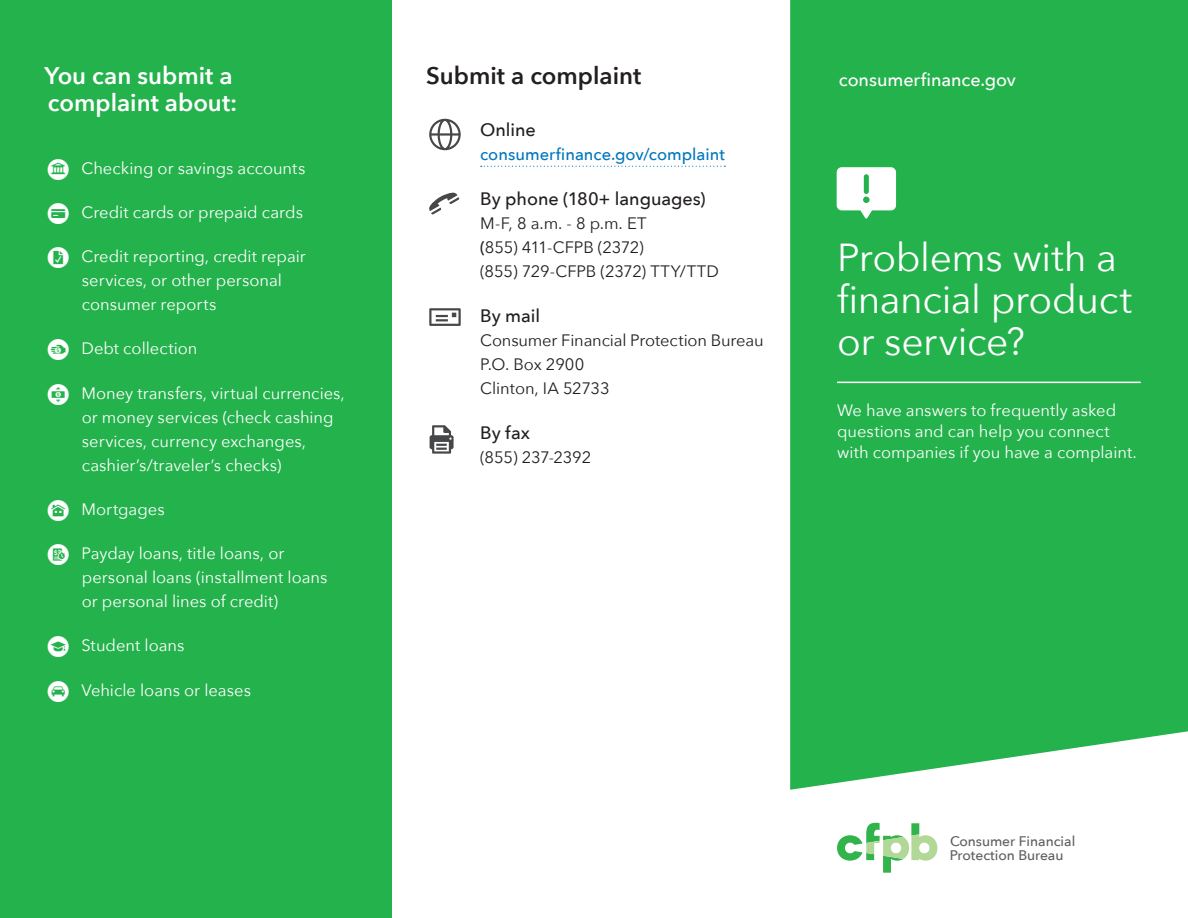
<style>
.page{position:relative;width:1188px;height:918px;background:#fff}
.page>*{position:absolute;margin:0;border:0;box-sizing:border-box;transform-origin:0 0}
.header_2_w__rule-whi{font:39px/42px "Avenir Next";letter-spacing:-.01em;color:#fff}
.H3_regular{font:600 24px/27px "Avenir Next";color:#fff}
.H3_regular-2{font:600 24px "Avenir Next";color:#231f20}
.H6__followed_by_a_li{font:500 18px "Avenir Next";letter-spacing:-.005em;color:#231f20}
.H6_regular{font:500 18px "Avenir Next";letter-spacing:-.005em;color:#fff}
.paragraph{font:16.5px/24px "Avenir Next";color:#fff}
.subheader__after_H2{font:16.5px/21px "Avenir Next";color:#fff}
.paragraph_with_inden{font:16.5px/24px "Avenir Next";letter-spacing:-.01em;color:#231f20}
.H6__followed_by_a_li-2{font:16.5px/24px "Avenir Next";letter-spacing:-.01em;color:#231f20}
.paragraph_with_inden-2{font:500 16.5px "Avenir Next";color:#0076be}
.t1{font:500 13.8px/14.5px "Avenir Next";color:#5f5f62}
.s1{font-weight:500}
</style>
<div class="page">
<div style="left:790px;top:0;width:398px;height:790px;background:#23b24b"></div>
<div style="left:0;top:0;width:392px;height:918px;background:#23b24b"></div>
<svg style="left:837px;top:823px;width:100px;height:50px"></svg>
<hr style="left:837px;top:382px;width:304px;height:1px;background:#fff">
<svg style="left:481px;top:166px;width:244px;height:1px"></svg>
<svg style="left:429px;top:119px;width:32px;height:31px"></svg>
<svg style="left:429px;top:193px;width:30px;height:22px"></svg>
<svg style="left:429px;top:308px;width:32px;height:18px"></svg>
<svg style="left:430px;top:425px;width:24px;height:29px"></svg>
<div style="left:837px;top:167px;width:59px;height:52px;background:#23b24b"></div>
<p class="H3_regular" style="left:45px;top:62px;width:194px">You can submit a complaint about:</p>
<p class="paragraph" style="left:81px;top:155px;width:225px">Checking or savings accounts</p>
<p class="paragraph" style="left:81px;top:199px;width:223px">Credit cards or prepaid cards</p>
<p class="paragraph" style="left:81px;top:244px;width:226px">Credit reporting, credit repair services, or other personal consumer reports</p>
<p class="paragraph" style="left:81px;top:336px;width:118px">Debt collection</p>
<p class="paragraph" style="left:81px;top:380px;width:265px">Money transfers, virtual currencies, or money services (check cashing services, currency exchanges, cashier’s/traveler’s checks)</p>
<p class="paragraph" style="left:81px;top:496px;width:85px">Mortgages</p>
<p class="paragraph" style="left:81px;top:541px;width:248px">Payday loans, title loans, or personal loans (installment loans or personal lines of credit)</p>
<p class="paragraph" style="left:81px;top:633px;width:105px">Student loans</p>
<p class="paragraph" style="left:81px;top:677px;width:171px">Vehicle loans or leases</p>
<p class="H3_regular-2" style="left:426px;top:56px;width:217px">Submit a complaint</p>
<p class="H6__followed_by_a_li" style="left:480px;top:115px;width:57px">Online</p>
<p class="paragraph_with_inden-2" style="left:480px;top:140px;width:246px">consumerfinance.gov/complaint</p>
<p class="H6__followed_by_a_li" style="left:480px;top:184px;width:227px">By phone (180+ languages)</p>
<p class="H6__followed_by_a_li-2" style="left:480px;top:211px;width:240px">M-F, 8 a.m. - 8 p.m. ET<br><span class="s1">(</span>855) 411-CFPB (2372)<br>(855) 729-CFPB (2372) TTY/TTD</p>
<p class="H6__followed_by_a_li" style="left:480px;top:301px;width:61px">By mail</p>
<p class="paragraph_with_inden" style="left:480px;top:328px;width:285px">Consumer Financial Protection Bureau<br>P.O. Box 2900</p>
<p class="paragraph_with_inden" style="left:480px;top:376px;width:131px">Clinton, IA 52733</p>
<p class="H6__followed_by_a_li" style="left:480px;top:418px;width:51px">By fax</p>
<p class="paragraph_with_inden" style="left:480px;top:445px;width:113px">(855) 237-2392</p>
<p class="H6_regular" style="left:839px;top:64px;width:179px">consumerfinance.gov</p>
<p class="header_2_w__rule-whi" style="left:837px;top:234px;width:297px">Problems with a financial product or service?</p>
<p class="subheader__after_H2" style="left:837px;top:399px;width:301px">We have answers to frequently asked questions and can help you connect with companies if you have a complaint.</p>
<p class="t1" style="left:950px;top:833px;width:127px">Consumer Financial<br>Protection Bureau</p>
</div>
